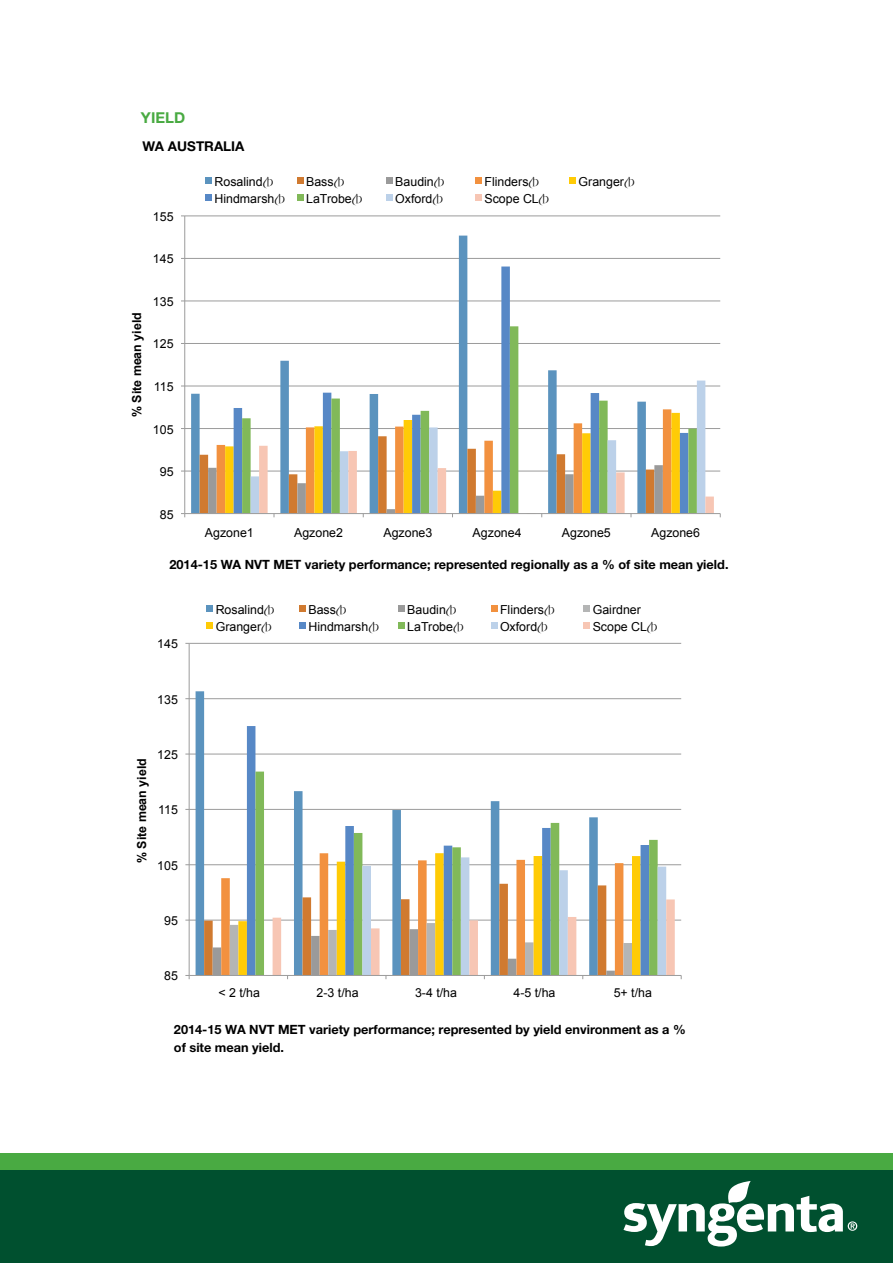
<style>
.page{position:relative;width:893px;height:1263px;background:#fff}
.page>*{position:absolute;margin:0;border:0;box-sizing:border-box;transform-origin:0 0}
.t1{font:700 15px "Helvetica Neue LT Std";color:#49aa42}
.t2{font:700 13.5px "Helvetica Neue LT Std";color:#000}
.t3{font:700 12.75px/18px "Helvetica Neue LT Std";color:#000}
.t4{font:12.45px "Arial";color:#000}
.t5{font:700 12.45px "Arial";color:#000}
.s1{font-family:"PB Rsfont"}
</style>
<div class="page">
<div style="left:0;top:1153px;width:893px;height:110px;background:#00502f"></div>
<div style="left:0;top:1153px;width:893px;height:16px;background:#49aa42"></div>
<svg style="left:623px;top:1181px;width:234px;height:65px"></svg>
<hr style="left:185px;top:471px;width:535px;height:1px;background:#9b9b9b">
<hr style="left:185px;top:428px;width:535px;height:1px;background:#9b9b9b">
<hr style="left:185px;top:386px;width:535px;height:1px;background:#9b9b9b">
<hr style="left:185px;top:343px;width:535px;height:1px;background:#9b9b9b">
<hr style="left:185px;top:301px;width:535px;height:1px;background:#9b9b9b">
<hr style="left:185px;top:258px;width:535px;height:1px;background:#9b9b9b">
<svg style="left:191px;top:236px;width:277px;height:277px"></svg>
<svg style="left:234px;top:266px;width:454px;height:170px"></svg>
<svg style="left:242px;top:326px;width:446px;height:110px"></svg>
<svg style="left:251px;top:381px;width:454px;height:55px"></svg>
<hr style="left:184px;top:216px;width:1px;height:298px;background:#9b9b9b">
<hr style="left:185px;top:513px;width:535px;height:1px;background:#9b9b9b">
<svg style="left:200px;top:436px;width:514px;height:81px"></svg>
<svg style="left:206px;top:177px;width:6px;height:6px"></svg>
<svg style="left:297px;top:177px;width:6px;height:6px"></svg>
<div style="left:386px;top:177px;width:7px;height:6px;background:#9a9a9a"></div>
<svg style="left:476px;top:177px;width:6px;height:6px"></svg>
<svg style="left:570px;top:177px;width:6px;height:6px"></svg>
<svg style="left:206px;top:194px;width:6px;height:6px"></svg>
<svg style="left:297px;top:194px;width:6px;height:6px"></svg>
<div style="left:386px;top:194px;width:7px;height:6px;background:#bcd1e9"></div>
<svg style="left:476px;top:194px;width:6px;height:6px"></svg>
<hr style="left:185px;top:216px;width:535px;height:1px;background:#9b9b9b">
<hr style="left:189px;top:920px;width:492px;height:1px;background:#9b9b9b">
<hr style="left:189px;top:864px;width:492px;height:1px;background:#9b9b9b">
<hr style="left:189px;top:809px;width:492px;height:1px;background:#9b9b9b">
<hr style="left:189px;top:754px;width:492px;height:1px;background:#9b9b9b">
<hr style="left:189px;top:698px;width:492px;height:1px;background:#9b9b9b">
<hr style="left:189px;top:643px;width:492px;height:1px;background:#9b9b9b">
<svg style="left:196px;top:691px;width:402px;height:284px"></svg>
<svg style="left:247px;top:726px;width:402px;height:131px"></svg>
<svg style="left:255px;top:771px;width:403px;height:86px"></svg>
<hr style="left:189px;top:643px;width:1px;height:332px;background:#9b9b9b">
<hr style="left:189px;top:975px;width:492px;height:1px;background:#9b9b9b">
<svg style="left:204px;top:857px;width:471px;height:122px"></svg>
<svg style="left:207px;top:605px;width:6px;height:6px"></svg>
<svg style="left:300px;top:605px;width:6px;height:6px"></svg>
<div style="left:398px;top:605px;width:7px;height:6px;background:#9a9a9a"></div>
<svg style="left:491px;top:605px;width:6px;height:6px"></svg>
<svg style="left:584px;top:605px;width:6px;height:6px"></svg>
<div style="left:207px;top:622px;width:6px;height:7px;background:#ffcb06"></div>
<div style="left:300px;top:622px;width:6px;height:7px;background:#5788c6"></div>
<div style="left:398px;top:622px;width:7px;height:7px;background:#81b959"></div>
<div style="left:491px;top:622px;width:6px;height:7px;background:#bcd1e9"></div>
<div style="left:584px;top:622px;width:6px;height:7px;background:#f7c6b4"></div>
<p class="t1" style="left:141px;top:108px;width:46px">YIELD</p>
<p class="t2" style="left:142px;top:138px;width:103px">WA AUSTRALIA</p>
<p class="t4" style="left:153px;top:208px;width:22px">155</p>
<p class="t4" style="left:153px;top:251px;width:22px">145</p>
<p class="t4" style="left:214px;top:173px;width:60px">Rosalind<span class="s1">A</span></p>
<p class="t4" style="left:306px;top:173px;width:40px">Bass<span class="s1">A</span></p>
<p class="t4" style="left:395px;top:173px;width:51px">Baudin<span class="s1">A</span></p>
<p class="t4" style="left:484px;top:173px;width:56px">Flinders<span class="s1">A</span></p>
<p class="t4" style="left:579px;top:173px;width:58px">Granger<span class="s1">A</span></p>
<p class="t4" style="left:214px;top:190px;width:72px">Hindmarsh<span class="s1">A</span></p>
<p class="t4" style="left:306px;top:190px;width:58px">LaTrobe<span class="s1">A</span></p>
<p class="t4" style="left:395px;top:190px;width:49px">Oxford<span class="s1">A</span></p>
<p class="t4" style="left:484px;top:190px;width:66px">Scope CL<span class="s1">A</span></p>
<p class="t5" style="left:128px;top:417px;width:106px;rotate:-90deg">% Site mean yield</p>
<p class="t4" style="left:153px;top:293px;width:22px">135</p>
<p class="t4" style="left:153px;top:336px;width:22px">125</p>
<p class="t4" style="left:154px;top:378px;width:21px">115</p>
<p class="t4" style="left:153px;top:421px;width:22px">105</p>
<p class="t4" style="left:160px;top:463px;width:15px">95</p>
<p class="t4" style="left:160px;top:506px;width:15px">85</p>
<p class="t4" style="left:205px;top:525px;width:50px">Agzone1</p>
<p class="t4" style="left:294px;top:525px;width:50px">Agzone2</p>
<p class="t4" style="left:383px;top:525px;width:50px">Agzone3</p>
<p class="t4" style="left:473px;top:525px;width:50px">Agzone4</p>
<p class="t4" style="left:562px;top:525px;width:50px">Agzone5</p>
<p class="t4" style="left:651px;top:525px;width:50px">Agzone6</p>
<p class="t3" style="left:169px;top:555px;width:561px">2014-15 WA NVT MET variety performance; represented regionally as a % of site mean yield.</p>
<p class="t4" style="left:234px;top:560px;width:50px">Agzone1</p>
<p class="t4" style="left:323px;top:560px;width:50px">Agzone2</p>
<p class="t4" style="left:412px;top:560px;width:50px">Agzone3</p>
<p class="t4" style="left:502px;top:560px;width:50px">Agzone4</p>
<p class="t4" style="left:591px;top:560px;width:50px">Agzone5</p>
<p class="t4" style="left:680px;top:560px;width:50px">Agzone6</p>
<p class="t4" style="left:157px;top:636px;width:22px">145</p>
<p class="t4" style="left:216px;top:601px;width:60px">Rosalind<span class="s1">A</span></p>
<p class="t4" style="left:308px;top:601px;width:40px">Bass<span class="s1">A</span></p>
<p class="t4" style="left:407px;top:601px;width:51px">Baudin<span class="s1">A</span></p>
<p class="t4" style="left:500px;top:601px;width:56px">Flinders<span class="s1">A</span></p>
<p class="t4" style="left:593px;top:601px;width:50px">Gairdner</p>
<p class="t4" style="left:216px;top:619px;width:58px">Granger<span class="s1">A</span></p>
<p class="t4" style="left:308px;top:619px;width:72px">Hindmarsh<span class="s1">A</span></p>
<p class="t4" style="left:407px;top:619px;width:58px">LaTrobe<span class="s1">A</span></p>
<p class="t4" style="left:500px;top:619px;width:49px">Oxford<span class="s1">A</span></p>
<p class="t4" style="left:593px;top:619px;width:66px">Scope CL<span class="s1">A</span></p>
<p class="t4" style="left:157px;top:691px;width:22px">135</p>
<p class="t5" style="left:134px;top:863px;width:106px;rotate:-90deg">% Site mean yield</p>
<p class="t4" style="left:129px;top:766px;width:21px">115</p>
<p class="t4" style="left:128px;top:822px;width:22px">105</p>
<p class="t4" style="left:157px;top:746px;width:22px">125</p>
<p class="t4" style="left:158px;top:802px;width:21px">115</p>
<p class="t4" style="left:157px;top:857px;width:22px">105</p>
<p class="t4" style="left:164px;top:912px;width:15px">95</p>
<p class="t4" style="left:164px;top:968px;width:15px">85</p>
<p class="t4" style="left:218px;top:984px;width:43px">&lt; 2 t/ha</p>
<p class="t4" style="left:317px;top:984px;width:44px">2-3 t/ha</p>
<p class="t4" style="left:415px;top:984px;width:44px">3-4 t/ha</p>
<p class="t4" style="left:513px;top:984px;width:44px">4-5 t/ha</p>
<p class="t4" style="left:614px;top:984px;width:40px">5+ t/ha</p>
<p class="t3" style="left:174px;top:1020px;width:513px">2014-15 WA NVT MET variety performance; represented by yield environment as a % of site mean yield.</p>
</div>
